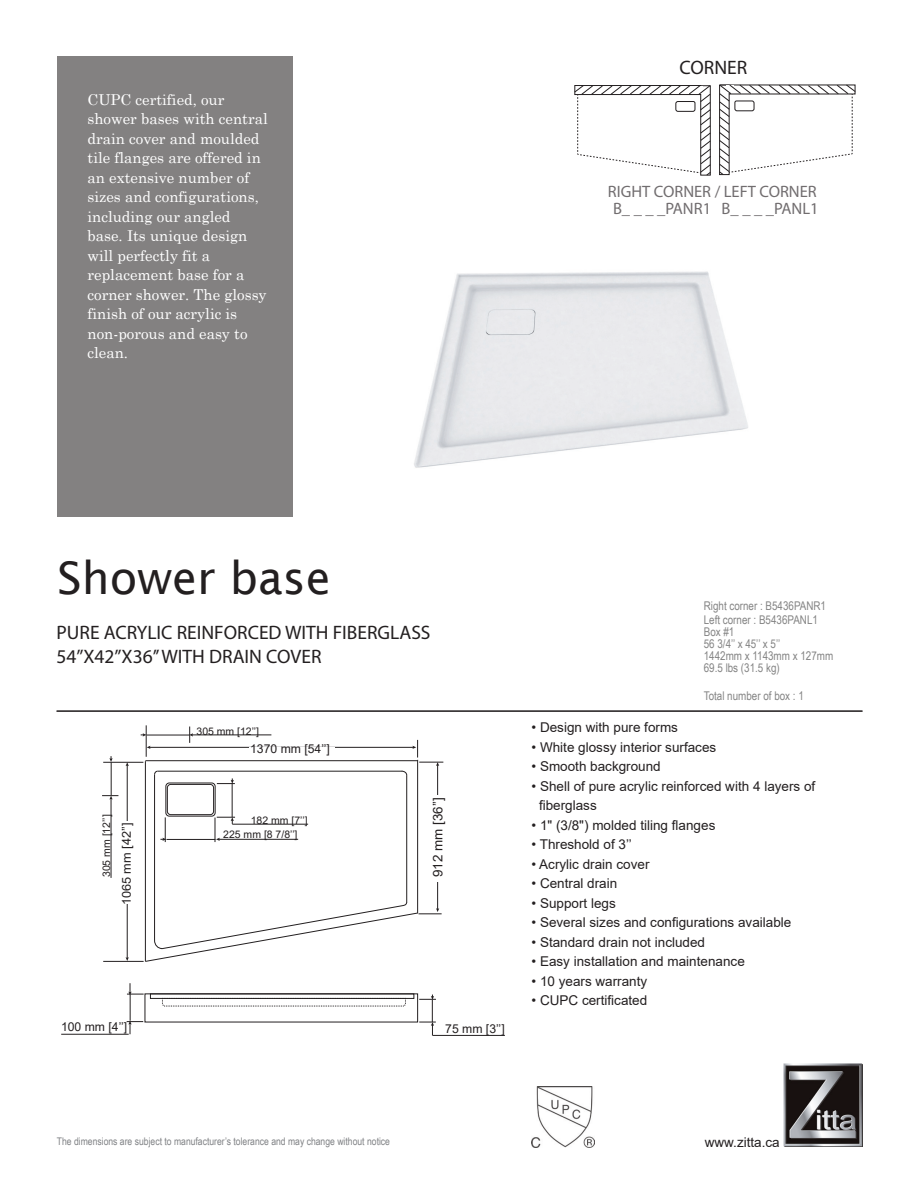
<style>
.page{position:relative;width:918px;height:1188px;background:#fff}
.page>*{position:absolute;margin:0;border:0;box-sizing:border-box;transform-origin:0 0}
.t1{font:45px "Lucida Sans";color:#231f20}
.t2{font:19.5px/23.4px "Myriad Pro";color:#231f20}
.t3{font:16.5px "Myriad Pro";color:#716d6f}
.t4{font:15px/19.5px "Century Schoolbook";color:#fff}
.t5{font:13.5px/19.5px "Arial";color:#231f20}
.t6{font:13.2px "Arial";color:#231f20}
.t7{font:12.15px "Arial";color:#231f20}
.t8{font:12.15px "Arial";color:#231f20;scale:1.04 1}
.t9{font:12px/12px "Arial Narrow";color:#848484}
.t10{font:10.5px "Arial Narrow";color:#808285}
.t11{font:10.5px/14.9px "Arial";color:#231f20}
</style>
<div class="page">
<hr style="left:57px;top:710px;width:806px;height:2px;background:#231f20">
<img style="left:784px;top:1064px;width:78px;height:83px">
<div style="left:165px;top:783px;width:51px;height:34px;border:1px solid #231f20;border-radius:3px"></div>
<div style="left:150px;top:993px;width:264px;height:6px;border:1px solid #231f20"></div>
<svg style="left:162px;top:998px;width:244px;height:9px"></svg>
<div style="left:167px;top:784px;width:47px;height:31px;border:1px solid #231f20;border-radius:3px"></div>
<hr style="left:145px;top:761px;width:1px;height:200px;background:#231f20">
<hr style="left:145px;top:760px;width:273px;height:1px;background:#231f20">
<hr style="left:417px;top:760px;width:1px;height:153px;background:#231f20">
<hr style="left:158px;top:771px;width:244px;height:1px;background:#231f20">
<hr style="left:406px;top:775px;width:1px;height:127px;background:#231f20">
<hr style="left:154px;top:775px;width:1px;height:166px;background:#231f20">
<svg style="left:154px;top:770px;width:4px;height:6px"></svg>
<hr style="left:146px;top:725px;width:1px;height:32px;background:#231f20">
<hr style="left:149px;top:747px;width:265px;height:1px;background:#231f20">
<div style="left:249px;top:747px;width:86px;height:7px;background:#fff"></div>
<hr style="left:103px;top:961px;width:41px;height:1px;background:#231f20">
<hr style="left:103px;top:762px;width:40px;height:1px;background:#231f20">
<hr style="left:127px;top:765px;width:1px;height:193px;background:#231f20">
<div style="left:124px;top:821px;width:7px;height:83px;background:#fff"></div>
<hr style="left:437px;top:765px;width:1px;height:144px;background:#231f20">
<svg style="left:401px;top:740px;width:42px;height:36px"></svg>
<svg style="left:144px;top:901px;width:298px;height:61px"></svg>
<svg style="left:419px;top:995px;width:17px;height:41px"></svg>
<hr style="left:219px;top:839px;width:79px;height:1px;background:#231f20">
<hr style="left:167px;top:839px;width:48px;height:1px;background:#231f20">
<hr style="left:232px;top:783px;width:1px;height:34px;background:#231f20">
<hr style="left:433px;top:1035px;width:72px;height:1px;background:#231f20">
<hr style="left:232px;top:824px;width:76px;height:1px;background:#231f20">
<svg style="left:127px;top:983px;width:17px;height:51px"></svg>
<hr style="left:61px;top:1034px;width:68px;height:1px;background:#231f20">
<svg style="left:160px;top:817px;width:6px;height:25px"></svg>
<svg style="left:217px;top:778px;width:18px;height:6px"></svg>
<svg style="left:215px;top:817px;width:20px;height:25px"></svg>
<div style="left:432px;top:795px;width:11px;height:87px;background:#fff"></div>
<svg style="left:141px;top:733px;width:5px;height:4px"></svg>
<hr style="left:192px;top:735px;width:79px;height:1px;background:#231f20">
<hr style="left:147px;top:735px;width:43px;height:1px;background:#231f20">
<svg style="left:189px;top:727px;width:4px;height:16px"></svg>
<svg style="left:109px;top:756px;width:4px;height:6px"></svg>
<hr style="left:111px;top:798px;width:1px;height:80px;background:#231f20">
<hr style="left:111px;top:762px;width:1px;height:33px;background:#231f20">
<svg style="left:102px;top:795px;width:16px;height:5px"></svg>
<svg style="left:574px;top:85px;width:137px;height:91px"></svg>
<div style="left:676px;top:101px;width:19px;height:11px;border:1px solid #231f20;border-radius:2px"></div>
<svg style="left:719px;top:84px;width:137px;height:92px"></svg>
<div style="left:735px;top:101px;width:19px;height:10px;border:1px solid #231f20;border-radius:2px"></div>
<div style="left:57px;top:56px;width:236px;height:461px;background:#838181"></div>
<img style="left:532px;top:1087px;width:63px;height:60px">
<img style="left:414px;top:271px;width:334px;height:197px">
<p class="t4" style="left:88px;top:88px;width:182px">CUPC certified, our shower bases with central drain cover and moulded tile flanges are offered in an extensive number of sizes and configurations, including our angled base. Its unique design will perfectly fit a replacement base for a corner shower. The glossy finish of our acrylic is non-porous and easy to clean.</p>
<h2 class="t2" style="left:680px;top:56px;width:69px">CORNER</h2>
<p class="t3" style="left:608px;top:182px;width:210px">RIGHT CORNER / LEFT CORNER</p>
<p class="t3" style="left:613px;top:198px;width:207px">B_ _ _ _PANR1 B_ _ _ _PANL1</p>
<h1 class="t1" style="left:58px;top:552px;width:275px">Shower base</h1>
<h2 class="t2" style="left:57px;top:621px;width:376px">PURE ACRYLIC REINFORCED WITH FIBERGLASS<br>54’’X42’’X36’’ WITH DRAIN COVER</h2>
<p class="t11" style="left:197px;top:723px;width:64px">305 mm [12’’]</p>
<p class="t11" style="left:99px;top:877px;width:64px;rotate:-90deg">305 mm [12’’]</p>
<p class="t8" style="left:118px;top:905px;width:82px;rotate:-90deg">1065 mm [42’’]</p>
<p class="t7" style="left:250px;top:740px;width:81px">1370 mm [54’’]</p>
<p class="t11" style="left:223px;top:812px;width:86px;text-indent:27px">182 mm [7’’]<br>225 mm [8 7/8’’]</p>
<p class="t6" style="left:429px;top:877px;width:82px;rotate:-90deg">912 mm [36’’]</p>
<p class="t7" style="left:61px;top:1019px;width:68px">100 mm [4’’]</p>
<p class="t7" style="left:445px;top:1020px;width:61px">75 mm [3’’]</p>
<p class="t9" style="left:704px;top:599px;width:124px;line-height:13.5px">Right corner : B5436PANR1<br>Left corner : B5436PANL1</p>
<p class="t9" style="left:704px;top:625px;width:131px">Box #1<br>56 3/4’’ x 45’’ x 5’’<br>1442mm x 1143mm x 127mm<br>69.5 lbs (31.5 kg)</p>
<p class="t9" style="left:704px;top:690px;width:102px">Total number of box : 1</p>
<p class="t5" style="left:532px;top:718px;width:148px">• Design with pure forms</p>
<p class="t5" style="left:532px;top:737px;width:186px">• White glossy interior surfaces</p>
<p class="t5" style="left:532px;top:757px;width:131px">• Smooth background</p>
<p class="t5" style="left:539px;top:776px;width:278px;text-indent:-8px">• Shell of pure acrylic reinforced with 4 layers of fiberglass</p>
<p class="t5" style="left:532px;top:815px;width:185px">• 1" (3/8") molded tiling flanges</p>
<p class="t5" style="left:532px;top:835px;width:102px">• Threshold of 3’’</p>
<p class="t5" style="left:532px;top:854px;width:119px">• Acrylic drain cover</p>
<p class="t5" style="left:532px;top:874px;width:87px">• Central drain</p>
<p class="t5" style="left:532px;top:893px;width:86px">• Support legs</p>
<p class="t5" style="left:532px;top:913px;width:261px">• Several sizes and configurations available</p>
<p class="t5" style="left:532px;top:932px;width:175px">• Standard drain not included</p>
<p class="t5" style="left:532px;top:952px;width:215px">• Easy installation and maintenance</p>
<p class="t5" style="left:532px;top:971px;width:117px">• 10 years warranty</p>
<p class="t5" style="left:532px;top:991px;width:117px">• CUPC certificated</p>
<p class="t10" style="left:57px;top:1134px;width:335px">The dimensions are subject to manufacturer’s tolerance and may change without notice</p>
<p class="t5" style="left:705px;top:1132px;width:77px">www.zitta.ca</p>
</div>
